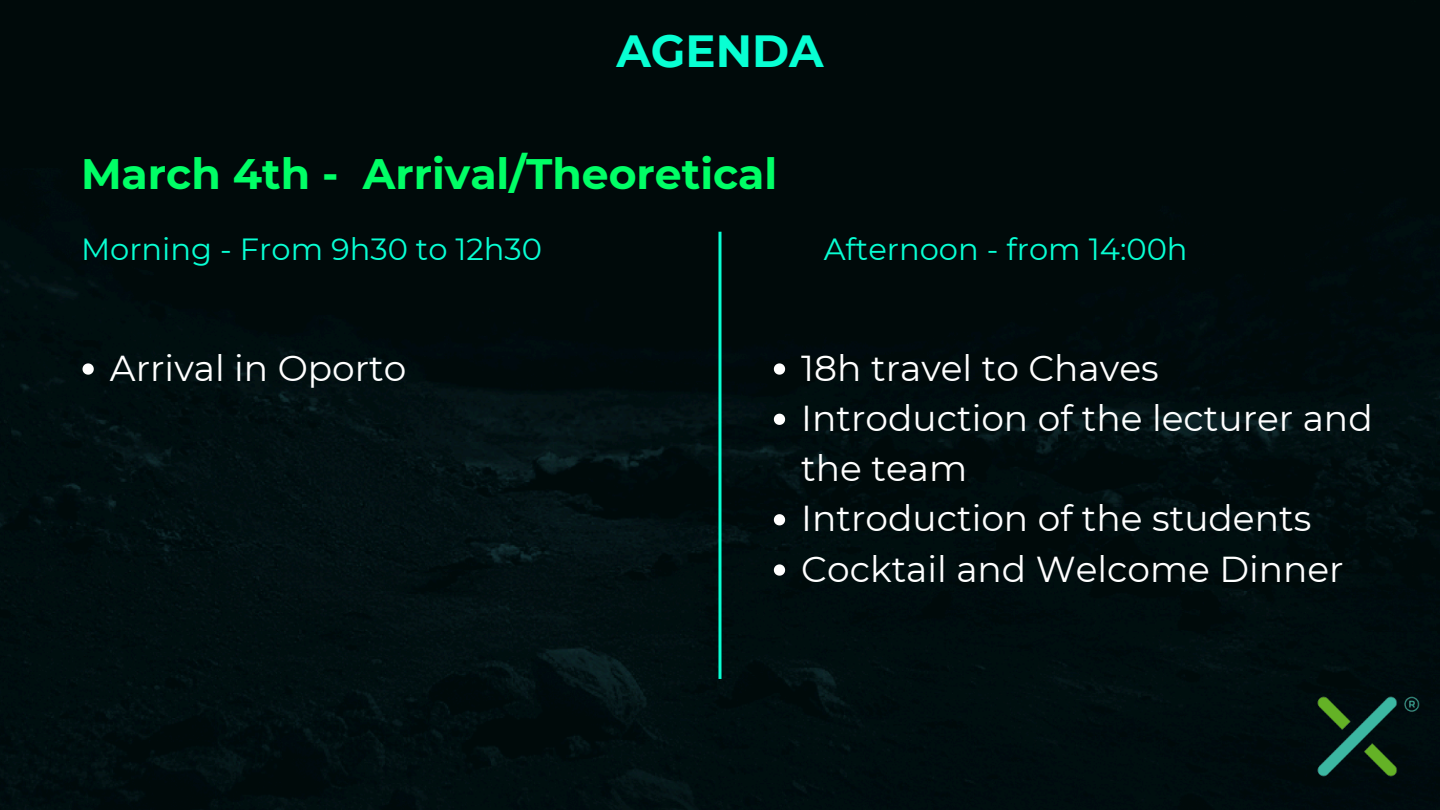
<style>
.page{position:relative;width:1440px;height:810px;background:#fff}
.page>*{position:absolute;margin:0;border:0;box-sizing:border-box;transform-origin:0 0}
.t1{font:700 45px "Montserrat";color:#08ffd3}
.t2{font:700 42.6px "Montserrat";color:#0f6}
.t3{font:36px/50.2px "Montserrat";color:#fff}
.t4{font:30.6px "Montserrat";color:#08ffd3}
</style>
<div class="page">
<img style="left:0;top:0;width:1440px;height:810px">
<svg style="left:83px;top:363px;width:11px;height:12px"></svg>
<hr style="left:718px;top:232px;width:3px;height:447px;background:#08ffd3">
<svg style="left:774px;top:363px;width:11px;height:12px"></svg>
<svg style="left:774px;top:414px;width:11px;height:11px"></svg>
<svg style="left:774px;top:514px;width:11px;height:11px"></svg>
<svg style="left:774px;top:564px;width:11px;height:12px"></svg>
<img style="left:1315px;top:692px;width:106px;height:89px">
<h1 class="t1" style="left:616px;top:24px;width:209px">AGENDA</h1>
<h2 class="t2" style="left:81px;top:148px;width:698px">March 4th - Arrival/Theoretical</h2>
<p class="t4" style="left:81px;top:231px;width:463px">Morning - From 9h30 to 12h30</p>
<p class="t4" style="left:824px;top:231px;width:366px">Afternoon - from 14:00h</p>
<p class="t3" style="left:110px;top:343px;width:298px">Arrival in Oporto</p>
<p class="t3" style="left:801px;top:343px;width:359px">18h travel to Chaves</p>
<p class="t3" style="left:801px;top:393px;width:573px">Introduction of the lecturer and the team</p>
<p class="t3" style="left:801px;top:493px;width:512px">Introduction of the students</p>
<p class="t3" style="left:801px;top:544px;width:544px">Cocktail and Welcome Dinner</p>
</div>
